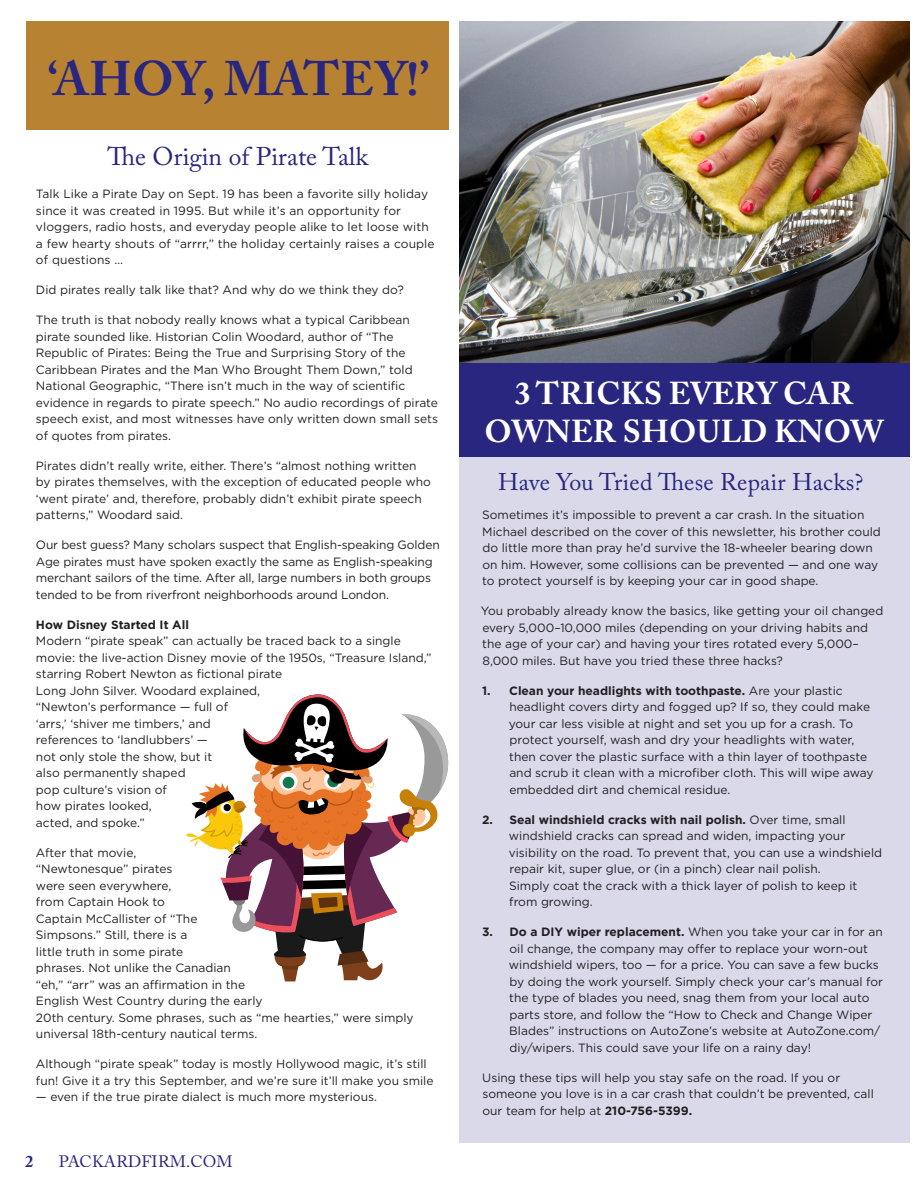
<style>
.page{position:relative;width:918px;height:1188px;background:#fff}
.page>*{position:absolute;margin:0;border:0;box-sizing:border-box;transform-origin:0 0}
.t1{font:700 48.15px "Adobe Caslon Pro";letter-spacing:.015em;color:#28267f}
.t2{font:700 31.5px/37.5px "Adobe Caslon Pro";letter-spacing:.015em;color:#fff;text-align:center}
.t3{font:25.5px "Adobe Caslon Pro";color:#28267f}
.t4{font:24px "Adobe Caslon Pro";letter-spacing:.01em;color:#28267f}
.t5{font:16.5px "Adobe Caslon Pro";letter-spacing:.015em;color:#28267f}
.t6{font:700 16.5px "Adobe Caslon Pro";color:#28267f}
.body{font:12px/16.5px "Gotham";color:#231f20}
.s1{font-weight:700}
</style>
<div class="page">
<div style="left:459px;top:0;width:450px;height:1143px;background:#dad9ea"></div>
<div style="left:26px;top:20px;width:423px;height:110px;background:#b78232"></div>
<img style="left:459px;top:20px;width:450px;height:344px">
<div style="left:459px;top:364px;width:450px;height:93px;background:#28267f"></div>
<svg style="left:186px;top:694px;width:263px;height:287px"></svg>
<div style="left:0;top:0;width:918px;height:20px;background:#fff"></div>
<p class="t1" style="left:49px;top:50px;width:382px">‘AHOY, MATEY!’</p>
<p class="t3" style="left:108px;top:141px;width:262px">The Origin of Pirate Talk</p>
<p class="body" style="left:36px;top:186px;width:400px">Talk Like a Pirate Day on Sept. 19 has been a favorite silly holiday since it was created in 1995. But while it’s an opportunity for vloggers, radio hosts, and everyday people alike to let loose with a few hearty shouts of “arrrr,” the holiday certainly raises a couple of questions …</p>
<p class="body" style="left:36px;top:282px;width:369px">Did pirates really talk like that? And why do we think they do?</p>
<p class="body" style="left:36px;top:312px;width:404px">The truth is that nobody really knows what a typical Caribbean pirate sounded like. Historian Colin Woodard, author of “The Republic of Pirates: Being the True and Surprising Story of the Caribbean Pirates and the Man Who Brought Them Down,” told National Geographic, “There isn’t much in the way of scientific evidence in regards to pirate speech.” No audio recordings of pirate speech exist, and most witnesses have only written down small sets of quotes from pirates.</p>
<p class="body" style="left:36px;top:457px;width:396px">Pirates didn’t really write, either. There’s “almost nothing written by pirates themselves, with the exception of educated people who ‘went pirate’ and, therefore, probably didn’t exhibit pirate speech patterns,” Woodard said.</p>
<p class="body" style="left:36px;top:537px;width:405px">Our best guess? Many scholars suspect that English-speaking Golden Age pirates must have spoken exactly the same as English-speaking merchant sailors of the time. After all, large numbers in both groups tended to be from riverfront neighborhoods around London.</p>
<p class="body" style="left:36px;top:616px;width:397px"><span class="s1">How Disney Started It All<br></span>Modern “pirate speak” can actually be traced back to a single movie: the live-action Disney movie of the 1950s, “Treasure Island,” starring Robert Newton as fictional pirate<br>Long John Silver. Woodard explained,<br>“Newton’s performance — full of<br>‘arrs,’ ‘shiver me timbers,’ and<br>references to ‘landlubbers’ —<br>not only stole the show, but it<br>also permanently shaped<br>pop culture’s vision of<br>how pirates looked,<br>acted, and spoke.”</p>
<p class="body" style="left:36px;top:844px;width:379px">After that movie,<br>“Newtonesque” pirates<br>were seen everywhere,<br>from Captain Hook to<br>Captain McCallister of “The<br>Simpsons.” Still, there is a<br>little truth in some pirate<br>phrases. Not unlike the Canadian<br>“eh,” “arr” was an affirmation in the<br>English West Country during the early<br>20th century. Some phrases, such as “me hearties,” were simply universal 18th-century nautical terms.</p>
<p class="body" style="left:36px;top:1056px;width:399px">Although “pirate speak” today is mostly Hollywood magic, it’s still fun! Give it a try this September, and we’re sure it’ll make you smile</p>
<p class="body" style="left:36px;top:1089px;width:343px">— even if the true pirate dialect is much more mysterious.</p>
<p class="t6" style="left:25px;top:1152px;width:10px">2</p>
<p class="t5" style="left:59px;top:1152px;width:175px">PACKARDFIRM.COM</p>
<p class="t2" style="left:485px;top:375px;width:401px">3 TRICKS EVERY CAR<br>OWNER SHOULD KNOW</p>
<p class="t4" style="left:498px;top:467px;width:367px">Have You Tried These Repair Hacks?</p>
<p class="body" style="left:482px;top:507px;width:400px">Sometimes it’s impossible to prevent a car crash. In the situation Michael described on the cover of this newsletter, his brother could do little more than pray he’d survive the 18-wheeler bearing down on him. However, some collisions can be prevented — and one way to protect yourself is by keeping your car in good shape.</p>
<p class="body" style="left:481px;top:603px;width:404px">You probably already know the basics, like getting your oil changed every 5,000–10,000 miles (depending on your driving habits and the age of your car) and having your tires rotated every 5,000– 8,000 miles. But have you tried these three hacks?</p>
<p class="body" style="left:509px;top:682px;width:366px;text-indent:-27px"><span class="s1">1. Clean your headlights with toothpaste.</span> Are your plastic headlight covers dirty and fogged up? If so, they could make your car less visible at night and set you up for a crash. To protect yourself, wash and dry your headlights with water, then cover the plastic surface with a thin layer of toothpaste and scrub it clean with a microfiber cloth. This will wipe away embedded dirt and chemical residue.</p>
<p class="body" style="left:509px;top:811px;width:375px;text-indent:-27px"><span class="s1">2. Seal windshield cracks with nail polish.</span> Over time, small windshield cracks can spread and widen, impacting your visibility on the road. To prevent that, you can use a windshield repair kit, super glue, or (in a pinch) clear nail polish.<br>Simply coat the crack with a thick layer of polish to keep it from growing.</p>
<p class="body" style="left:509px;top:924px;width:376px;text-indent:-27px"><span class="s1">3. Do a DIY wiper replacement.</span> When you take your car in for an oil change, the company may offer to replace your worn-out windshield wipers, too — for a price. You can save a few bucks by doing the work yourself. Simply check your car’s manual for the type of blades you need, snag them from your local auto parts store, and follow the “How to Check and Change Wiper Blades” instructions on AutoZone’s website at AutoZone.com/ diy/wipers. This could save your life on a rainy day!</p>
<p class="body" style="left:482px;top:1069px;width:393px">Using these tips will help you stay safe on the road. If you or someone you love is in a car crash that couldn’t be prevented, call our team for help at <span class="s1">210-756-5399.</span></p>
</div>
